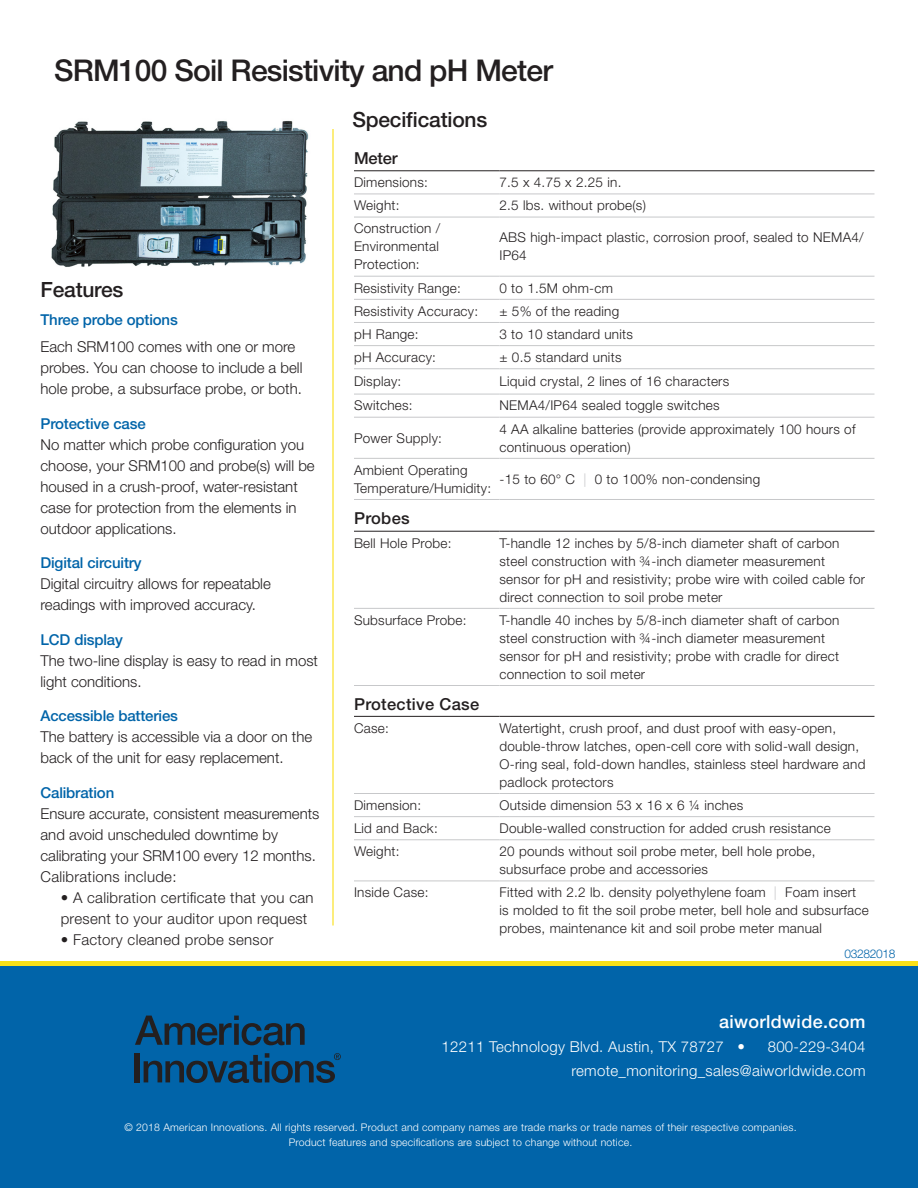
<style>
.page{position:relative;width:918px;height:1188px;background:#fff}
.page>*{position:absolute;margin:0;border:0;box-sizing:border-box;transform-origin:0 0}
.t1{font:500 30px "Helvetica Neue LT Std";letter-spacing:-.025em;color:#231f20}
.t2{font:500 21px "Helvetica Neue LT Std";letter-spacing:-.01em;color:#231f20}
.Adress_Heading{font:500 18px "Helvetica Neue LT Std";letter-spacing:.02em;color:#fff}
.Specs_P{font:500 16.5px "Helvetica Neue LT Std";letter-spacing:.02em;color:#231f20}
.Intro_UL{font:300 15px/21px "Helvetica Neue LT Std";color:#231f20}
.Intro_UL-2{font:300 15px/21px "Helvetica Neue LT Std";letter-spacing:.02em;color:#231f20}
.Sidebar_H4{font:500 15px "Helvetica Neue LT Std";letter-spacing:-.01em;color:#0164a9}
.Address{font:300 15px "Helvetica Neue LT Std";letter-spacing:.02em;color:#fff}
.Specs_P-2{font:300 13.5px/18px "Helvetica Neue LT Std";letter-spacing:.02em;color:#231f20}
.t3{font:300 12px "Helvetica Neue LT Std";letter-spacing:-.025em;color:#0164a9}
.t4{font:300 10.5px/15px "Helvetica Neue LT Std";letter-spacing:.02em;color:#fff;text-align:center}
.s1{color:#c7c8ca}
</style>
<div class="page">
<div style="left:0;top:966px;width:918px;height:222px;background:#0164a9"></div>
<svg style="left:135px;top:1016px;width:170px;height:29px"></svg>
<div style="left:135px;top:1053px;width:5px;height:29px;background:#231f20"></div>
<svg style="left:144px;top:1053px;width:197px;height:30px"></svg>
<hr style="left:0;top:962px;width:918px;height:4px;background:#fae018">
<hr style="left:332px;top:129px;width:2px;height:797px;background:#fae018">
<hr style="left:354px;top:194px;width:146px;height:1px;background:#c7c8ca">
<hr style="left:500px;top:194px;width:374px;height:1px;background:#c7c8ca">
<hr style="left:354px;top:217px;width:146px;height:1px;background:#c7c8ca">
<hr style="left:500px;top:217px;width:374px;height:1px;background:#c7c8ca">
<hr style="left:354px;top:276px;width:146px;height:1px;background:#c7c8ca">
<hr style="left:500px;top:276px;width:374px;height:1px;background:#c7c8ca">
<hr style="left:354px;top:299px;width:146px;height:1px;background:#c7c8ca">
<hr style="left:354px;top:322px;width:146px;height:1px;background:#c7c8ca">
<hr style="left:354px;top:345px;width:146px;height:1px;background:#c7c8ca">
<hr style="left:354px;top:368px;width:146px;height:1px;background:#c7c8ca">
<hr style="left:354px;top:394px;width:146px;height:1px;background:#c7c8ca">
<hr style="left:354px;top:417px;width:146px;height:1px;background:#c7c8ca">
<hr style="left:354px;top:458px;width:146px;height:1px;background:#c7c8ca">
<hr style="left:354px;top:499px;width:146px;height:1px;background:#c7c8ca">
<hr style="left:500px;top:299px;width:374px;height:1px;background:#c7c8ca">
<hr style="left:500px;top:322px;width:374px;height:1px;background:#c7c8ca">
<hr style="left:500px;top:345px;width:374px;height:1px;background:#c7c8ca">
<hr style="left:500px;top:368px;width:374px;height:1px;background:#c7c8ca">
<hr style="left:500px;top:394px;width:374px;height:1px;background:#c7c8ca">
<hr style="left:500px;top:417px;width:374px;height:1px;background:#c7c8ca">
<hr style="left:500px;top:458px;width:374px;height:1px;background:#c7c8ca">
<hr style="left:500px;top:499px;width:374px;height:1px;background:#c7c8ca">
<hr style="left:354px;top:608px;width:146px;height:1px;background:#c7c8ca">
<hr style="left:354px;top:685px;width:146px;height:1px;background:#c7c8ca">
<hr style="left:500px;top:608px;width:374px;height:1px;background:#c7c8ca">
<hr style="left:500px;top:685px;width:374px;height:1px;background:#c7c8ca">
<hr style="left:354px;top:793px;width:146px;height:1px;background:#c7c8ca">
<hr style="left:500px;top:793px;width:374px;height:1px;background:#c7c8ca">
<hr style="left:354px;top:816px;width:146px;height:1px;background:#c7c8ca">
<hr style="left:354px;top:839px;width:146px;height:1px;background:#c7c8ca">
<hr style="left:500px;top:816px;width:374px;height:1px;background:#c7c8ca">
<hr style="left:500px;top:839px;width:374px;height:1px;background:#c7c8ca">
<hr style="left:354px;top:881px;width:146px;height:1px;background:#c7c8ca">
<hr style="left:500px;top:881px;width:374px;height:1px;background:#c7c8ca">
<hr style="left:354px;top:170px;width:146px;height:1px;background:#231f20">
<hr style="left:500px;top:170px;width:374px;height:1px;background:#231f20">
<hr style="left:354px;top:716px;width:146px;height:1px;background:#231f20">
<hr style="left:500px;top:716px;width:374px;height:1px;background:#231f20">
<hr style="left:354px;top:531px;width:146px;height:1px;background:#231f20">
<hr style="left:500px;top:531px;width:374px;height:1px;background:#231f20">
<img style="left:51px;top:120px;width:258px;height:147px">
<h2 class="t1" style="left:54px;top:53px;width:500px">SRM100 Soil Resistivity and pH Meter</h2>
<h3 class="t2" style="left:40px;top:277px;width:84px">Features</h3>
<h3 class="Sidebar_H4" style="left:40px;top:310px;width:139px">Three probe options</h3>
<p class="Intro_UL" style="left:40px;top:336px;width:264px">Each SRM100 comes with one or more probes. You can choose to include a bell hole probe, a subsurface probe, or both.</p>
<p class="Sidebar_H4" style="left:40px;top:415px;width:107px">Protective case</p>
<p class="Intro_UL" style="left:40px;top:434px;width:276px">No matter which probe configuration you choose, your SRM100 and probe(s) will be housed in a crush-proof, water-resistant case for protection from the elements in outdoor applications.</p>
<p class="Sidebar_H4" style="left:40px;top:554px;width:103px">Digital circuitry</p>
<p class="Intro_UL" style="left:40px;top:573px;width:232px">Digital circuitry allows for repeatable readings with improved accuracy.</p>
<p class="Sidebar_H4" style="left:40px;top:631px;width:84px">LCD display</p>
<p class="Intro_UL" style="left:40px;top:650px;width:279px">The two-line display is easy to read in most light conditions.</p>
<p class="Sidebar_H4" style="left:40px;top:707px;width:139px">Accessible batteries</p>
<p class="Intro_UL" style="left:40px;top:726px;width:273px">The battery is accessible via a door on the back of the unit for easy replacement.</p>
<p class="Sidebar_H4" style="left:40px;top:784px;width:75px">Calibration</p>
<p class="Intro_UL" style="left:40px;top:803px;width:280px">Ensure accurate, consistent measurements and avoid unscheduled downtime by calibrating your SRM100 every 12 months.<br>Calibrations include:</p>
<p class="Intro_UL-2" style="left:61px;top:887px;width:254px">• A calibration certificate that you can present to your auditor upon request</p>
<p class="Intro_UL-2" style="left:61px;top:929px;width:214px">• Factory cleaned probe sensor</p>
<h3 class="t2" style="left:352px;top:108px;width:136px">Specifications</h3>
<h4 class="Specs_P" style="left:354px;top:148px;width:45px">Meter</h4>
<p class="Specs_P-2" style="left:354px;top:173px;width:75px">Dimensions:</p>
<p class="Specs_P-2" style="left:500px;top:173px;width:123px">7.5 x 4.75 x 2.25 in.</p>
<p class="Specs_P-2" style="left:354px;top:196px;width:47px">Weight:</p>
<p class="Specs_P-2" style="left:500px;top:196px;width:148px">2.5 lbs. without probe(s)</p>
<p class="Specs_P-2" style="left:354px;top:219px;width:88px">Construction /</p>
<p class="Specs_P-2" style="left:354px;top:237px;width:87px">Environmental<br>Protection:</p>
<p class="Specs_P-2" style="left:500px;top:228px;width:366px">ABS high-impact plastic, corrosion proof, sealed to NEMA4/<br>IP64</p>
<p class="Specs_P-2" style="left:354px;top:279px;width:108px">Resistivity Range:</p>
<p class="Specs_P-2" style="left:500px;top:279px;width:115px">0 to 1.5M ohm-cm</p>
<p class="Specs_P-2" style="left:354px;top:302px;width:126px">Resistivity Accuracy:</p>
<p class="Specs_P-2" style="left:500px;top:302px;width:121px">± 5% of the reading</p>
<p class="Specs_P-2" style="left:354px;top:325px;width:66px">pH Range:</p>
<p class="Specs_P-2" style="left:500px;top:325px;width:135px">3 to 10 standard units</p>
<p class="Specs_P-2" style="left:354px;top:348px;width:84px">pH Accuracy:</p>
<p class="Specs_P-2" style="left:500px;top:348px;width:123px">± 0.5 standard units</p>
<p class="Specs_P-2" style="left:354px;top:372px;width:49px">Display:</p>
<p class="Specs_P-2" style="left:500px;top:372px;width:231px">Liquid crystal, 2 lines of 16 characters</p>
<p class="Specs_P-2" style="left:354px;top:396px;width:60px">Switches:</p>
<p class="Specs_P-2" style="left:500px;top:396px;width:222px">NEMA4/IP64 sealed toggle switches</p>
<p class="Specs_P-2" style="left:354px;top:429px;width:90px">Power Supply:</p>
<p class="Specs_P-2" style="left:500px;top:420px;width:358px">4 AA alkaline batteries (provide approximately 100 hours of continuous operation)</p>
<p class="Specs_P-2" style="left:354px;top:461px;width:139px">Ambient Operating<br>Temperature/Humidity:</p>
<p class="Specs_P-2" style="left:500px;top:470px;width:262px">-15 to 60° C <span class="s1">|</span> 0 to 100% non-condensing</p>
<p class="Specs_P" style="left:354px;top:509px;width:57px">Probes</p>
<p class="Specs_P-2" style="left:354px;top:534px;width:99px">Bell Hole Probe:</p>
<p class="Specs_P-2" style="left:500px;top:534px;width:367px">T-handle 12 inches by 5/8-inch diameter shaft of carbon steel construction with ¾-inch diameter measurement sensor for pH and resistivity; probe wire with coiled cable for direct connection to soil probe meter</p>
<p class="Specs_P-2" style="left:354px;top:611px;width:114px">Subsurface Probe:</p>
<p class="Specs_P-2" style="left:500px;top:611px;width:341px">T-handle 40 inches by 5/8-inch diameter shaft of carbon steel construction with ¾-inch diameter measurement sensor for pH and resistivity; probe with cradle for direct connection to soil meter</p>
<p class="Specs_P" style="left:354px;top:694px;width:127px">Protective Case</p>
<p class="Specs_P-2" style="left:354px;top:719px;width:36px">Case:</p>
<p class="Specs_P-2" style="left:500px;top:719px;width:367px">Watertight, crush proof, and dust proof with easy-open, double-throw latches, open-cell core with solid-wall design, O-ring seal, fold-down handles, stainless steel hardware and padlock protectors</p>
<p class="Specs_P-2" style="left:354px;top:796px;width:69px">Dimension:</p>
<p class="Specs_P-2" style="left:500px;top:796px;width:245px">Outside dimension 53 x 16 x 6 ¼ inches</p>
<p class="Specs_P-2" style="left:354px;top:819px;width:85px">Lid and Back:</p>
<p class="Specs_P-2" style="left:500px;top:819px;width:333px">Double-walled construction for added crush resistance</p>
<p class="Specs_P-2" style="left:354px;top:842px;width:47px">Weight:</p>
<p class="Specs_P-2" style="left:500px;top:842px;width:318px">20 pounds without soil probe meter, bell hole probe, subsurface probe and accessories</p>
<p class="Specs_P-2" style="left:354px;top:883px;width:76px">Inside Case:</p>
<p class="Specs_P-2" style="left:500px;top:883px;width:371px">Fitted with 2.2 lb. density polyethylene foam <span class="s1">|</span> Foam insert is molded to fit the soil probe meter, bell hole and subsurface probes, maintenance kit and soil probe meter manual</p>
<h2 class="t3" style="left:844px;top:947px;width:53px">03282018</h2>
<p class="Adress_Heading" style="left:719px;top:1011px;width:148px">aiworldwide.com</p>
<p class="Address" style="left:441px;top:1038px;width:305px">12211 Technology Blvd. Austin, TX 78727 •</p>
<p class="Address" style="left:768px;top:1038px;width:99px">800-229-3404</p>
<p class="Address" style="left:571px;top:1062px;width:296px">remote_monitoring_sales@aiworldwide.com</p>
<p class="t4" style="left:124px;top:1120px;width:674px">© 2018 American Innovations. All rights reserved. Product and company names are trade marks or trade names of their respective companies.<br>Product features and specifications are subject to change without notice.</p>
</div>
